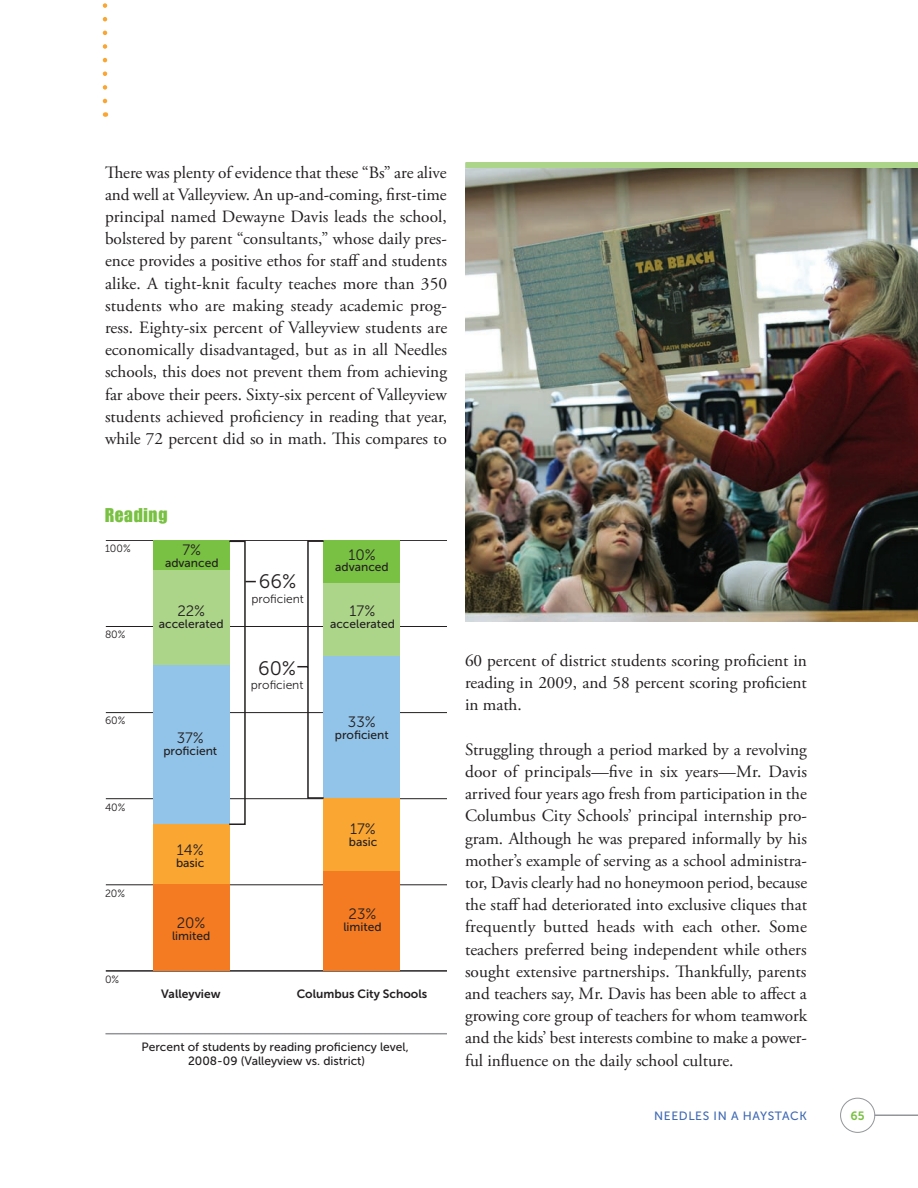
<style>
.page{position:relative;width:918px;height:1188px;background:#fff}
.page>*{position:absolute;margin:0;border:0;box-sizing:border-box;transform-origin:0 0}
.t1{font:19.5px "Impact";letter-spacing:.04em;color:#79c142}
.t2{font:19.5px "Museo Sans 300";color:#231f20}
.t3{font:17.25px/22.2px "Adobe Garamond Pro";color:#231f20;text-align:justify}
.t4{font:15px "Museo Sans 300";color:#231f20}
.t5{font:12px/14.4px "Museo Sans 500";color:#231f20;text-align:center}
.t6{font:12px "Museo Sans 700";color:#231f20}
.t7{font:12px "Museo Sans 300";color:#231f20}
.t8{font:12px "Museo Sans 500";letter-spacing:.05em;color:#406ab4}
.t9{font:12px "Museo Sans 700";color:#79c142}
.t10{font:10.5px "Museo Sans 300";color:#231f20}
</style>
<div class="page">
<hr style="left:875px;top:1114px;width:43px;height:2px;background:#939598">
<div style="left:840px;top:1098px;width:35px;height:35px;border:1px solid #939598;border-radius:50%"></div>
<svg style="left:103px;top:3px;width:4px;height:98px"></svg>
<hr style="left:106px;top:971px;width:341px;height:1px;background:#231f20">
<hr style="left:106px;top:885px;width:341px;height:1px;background:#231f20">
<hr style="left:106px;top:798px;width:341px;height:1px;background:#231f20">
<hr style="left:106px;top:712px;width:341px;height:1px;background:#231f20">
<hr style="left:106px;top:626px;width:341px;height:1px;background:#231f20">
<hr style="left:106px;top:540px;width:341px;height:1px;background:#231f20">
<div style="left:153px;top:540px;width:77px;height:31px;background:#79c142"></div>
<div style="left:323px;top:540px;width:77px;height:43px;background:#79c142"></div>
<div style="left:153px;top:571px;width:77px;height:94px;background:#acd589"></div>
<div style="left:323px;top:583px;width:77px;height:74px;background:#acd589"></div>
<div style="left:153px;top:665px;width:77px;height:160px;background:#92c4e9"></div>
<div style="left:323px;top:657px;width:77px;height:142px;background:#92c4e9"></div>
<div style="left:153px;top:825px;width:77px;height:60px;background:#faa633"></div>
<div style="left:323px;top:799px;width:77px;height:73px;background:#faa633"></div>
<div style="left:153px;top:885px;width:77px;height:86px;background:#f47b21"></div>
<div style="left:323px;top:872px;width:77px;height:99px;background:#f47b21"></div>
<svg style="left:244px;top:540px;width:81px;height:259px"></svg>
<hr style="left:105px;top:1033px;width:342px;height:1px;background:#939598">
<img style="left:465px;top:168px;width:453px;height:454px">
<div style="left:465px;top:162px;width:453px;height:6px;background:#acd589"></div>
<p class="t3" style="left:105px;top:162px;width:344px">There was plenty of evidence that these “Bs” are alive and well at Valleyview. An up-and-coming, first-time principal named Dewayne Davis leads the school, bolstered by parent “consultants,” whose daily pres&shy;ence provides a positive ethos for staff and students alike. A tight-knit faculty teaches more than 350 students who are making steady academic prog&shy;ress. Eighty-six percent of Valleyview students are economically disadvantaged, but as in all Needles schools, this does not prevent them from achieving far above their peers. Sixty-six percent of Valleyview students achieved proficiency in reading that year, while 72 percent did so in math. This compares to</p>
<p class="t1" style="left:105px;top:503px;width:64px">Reading</p>
<p class="t10" style="left:105px;top:543px;width:27px">100%</p>
<p class="t4" style="left:182px;top:542px;width:20px">7%</p>
<p class="t5" style="left:165px;top:556px;width:55px">advanced</p>
<p class="t10" style="left:105px;top:629px;width:22px">80%</p>
<p class="t10" style="left:105px;top:715px;width:22px">60%</p>
<p class="t10" style="left:105px;top:801px;width:22px">40%</p>
<p class="t10" style="left:105px;top:887px;width:22px">20%</p>
<p class="t4" style="left:177px;top:603px;width:29px">22%</p>
<p class="t5" style="left:159px;top:617px;width:66px">accelerated</p>
<p class="t4" style="left:177px;top:730px;width:29px">37%</p>
<p class="t5" style="left:163px;top:744px;width:55px">proficient</p>
<p class="t4" style="left:177px;top:842px;width:28px">14%</p>
<p class="t5" style="left:176px;top:856px;width:30px">basic</p>
<p class="t2" style="left:259px;top:571px;width:39px">66%</p>
<p class="t7" style="left:251px;top:592px;width:54px">proficient</p>
<p class="t2" style="left:258px;top:658px;width:40px">60%</p>
<p class="t7" style="left:251px;top:679px;width:54px">proficient</p>
<p class="t4" style="left:348px;top:547px;width:29px">10%</p>
<p class="t5" style="left:335px;top:559px;width:55px">advanced</p>
<p class="t4" style="left:350px;top:603px;width:27px">17%</p>
<p class="t5" style="left:330px;top:617px;width:66px">accelerated</p>
<p class="t4" style="left:348px;top:713px;width:29px">33%</p>
<p class="t5" style="left:335px;top:727px;width:55px">proficient</p>
<p class="t4" style="left:350px;top:821px;width:27px">17%</p>
<p class="t5" style="left:349px;top:835px;width:30px">basic</p>
<p class="t10" style="left:105px;top:973px;width:16px">0%</p>
<p class="t4" style="left:349px;top:906px;width:29px">23%</p>
<p class="t4" style="left:177px;top:915px;width:30px">20%</p>
<p class="t5" style="left:343px;top:920px;width:40px">limited</p>
<p class="t5" style="left:172px;top:929px;width:40px">limited</p>
<p class="t6" style="left:161px;top:987px;width:61px">Valleyview</p>
<p class="t6" style="left:297px;top:987px;width:132px">Columbus City Schools</p>
<p class="t5" style="left:142px;top:1039px;width:269px">Percent of students by reading proficiency level,<br>2008-09 (Valleyview vs. district)</p>
<p class="t3" style="left:465px;top:650px;width:344px">60 percent of district students scoring proficient in reading in 2009, and 58 percent scoring proficient in math.</p>
<p class="t3" style="left:465px;top:739px;width:344px">Struggling through a period marked by a revolving door of principals—five in six years—Mr. Davis arrived four years ago fresh from participation in the Columbus City Schools’ principal internship pro&shy;gram. Although he was prepared informally by his mother’s example of serving as a school administra&shy;tor, Davis clearly had no honeymoon period, because the staff had deteriorated into exclusive cliques that frequently butted heads with each other. Some teachers preferred being independent while others sought extensive partnerships. Thankfully, parents and teachers say, Mr. Davis has been able to affect a growing core group of teachers for whom teamwork and the kids’ best interests combine to make a power&shy;ful influence on the daily school culture.</p>
<p class="t8" style="left:654px;top:1109px;width:153px">N eedles i n a Haystack</p>
<p class="t9" style="left:851px;top:1109px;width:16px">65</p>
</div>
